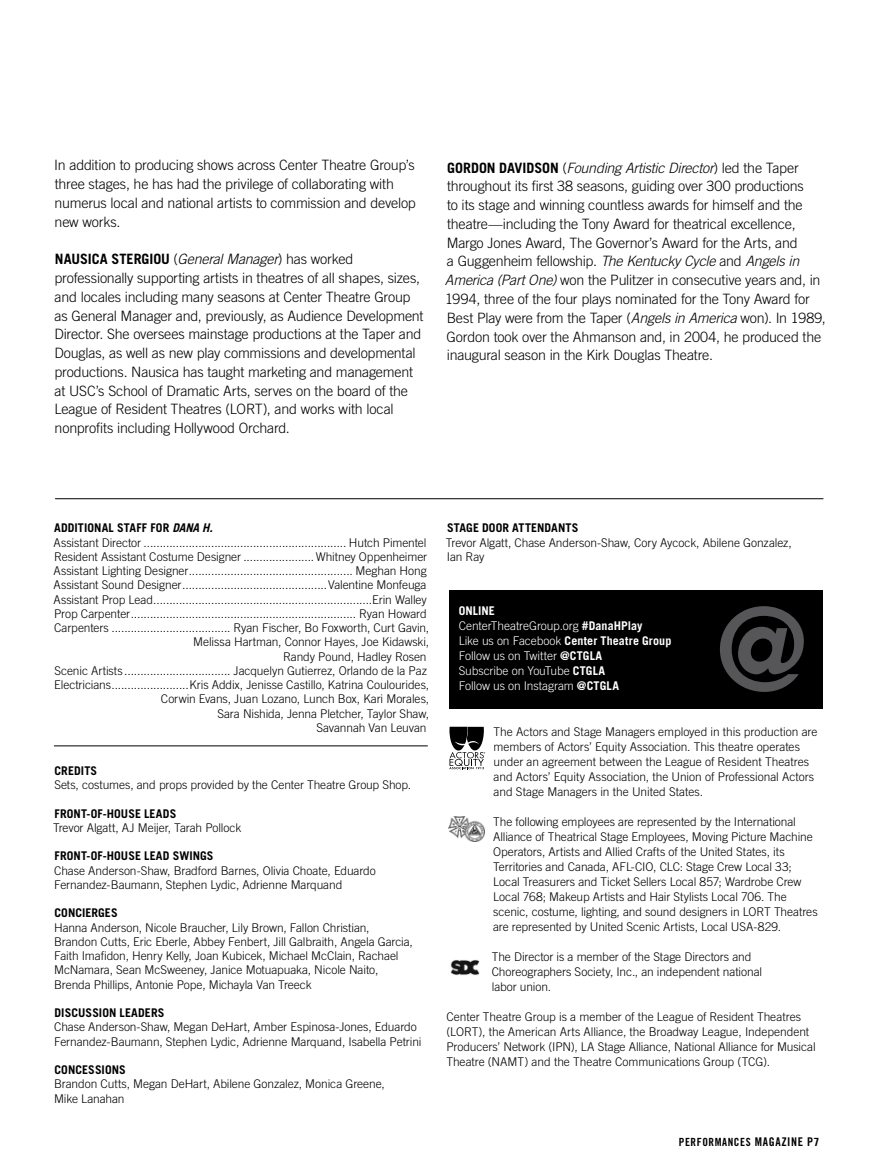
<style>
.page{position:relative;width:878px;height:1175px;background:#fff}
.page>*{position:absolute;margin:0;border:0;box-sizing:border-box;transform-origin:0 0}
.t1{font:300 14.25px/18.8px "Trade Gothic LT Std";letter-spacing:-.015em;color:#000}
.t2{font:300 12px/15px "Trade Gothic LT Std";letter-spacing:-.005em;color:#000}
.t3{font:300 12px/15px "Trade Gothic LT Std";letter-spacing:-.01em;color:#fff}
.t4{font:700 12px "Trade Gothic LT Std";letter-spacing:.005em;color:#000}
.t5{font:11.25px "Trade Gothic LT Std Bd Cn 20";letter-spacing:.05em;color:#000}
.s1{font-weight:700}
.s2{font-style:italic}
.s3{color:#fff}
.s4{font-size:12px}
</style>
<div class="page">
<hr style="left:54px;top:745px;width:374px;height:1px;background:#000">
<svg style="left:449px;top:726px;width:36px;height:43px"></svg>
<img style="left:448px;top:816px;width:36px;height:25px">
<img style="left:450px;top:960px;width:30px;height:15px">
<div style="left:449px;top:590px;width:373px;height:118px;background:#000"></div>
<svg style="left:720px;top:606px;width:83px;height:86px"></svg>
<hr style="left:55px;top:498px;width:768px;height:1px;background:#000">
<p class="t1" style="left:54px;top:156px;width:363px">In addition to producing shows across Center Theatre Group’s three stages, he has had the privilege of collaborating with numerus local and national artists to commission and develop new works.</p>
<p class="t1" style="left:54px;top:250px;width:370px"><span class="s1">NAUSICA STERGIOU</span> (<span class="s2">General Manager</span>) has worked professionally supporting artists in theatres of all shapes, sizes, and locales including many seasons at Center Theatre Group as General Manager and, previously, as Audience Development Director. She oversees mainstage productions at the Taper and Douglas, as well as new play commissions and developmental productions. Nausica has taught marketing and management at USC’s School of Dramatic Arts, serves on the board of the League of Resident Theatres (LORT), and works with local nonprofits including Hollywood Orchard.</p>
<p class="t1" style="left:445px;top:158px;width:382px"><span class="s1">GORDON DAVIDSON</span> (<span class="s2">Founding Artistic Director</span>) led the Taper throughout its first 38 seasons, guiding over 300 productions<br>to its stage and winning countless awards for himself and the theatre—including the Tony Award for theatrical excellence, Margo Jones Award, The Governor’s Award for the Arts, and<br>a Guggenheim fellowship. <span class="s2">The Kentucky Cycle</span> and <span class="s2">Angels in America (Part One)</span> won the Pulitzer in consecutive years and, in 1994, three of the four plays nominated for the Tony Award for Best Play were from the Taper (<span class="s2">Angels in America</span> won). In 1989, Gordon took over the Ahmanson and, in 2004, he produced the inaugural season in the Kirk Douglas Theatre.</p>
<p class="t4" style="left:54px;top:521px;width:160px">ADDITIONAL STAFF FOR <span class="s2">DANA H.</span></p>
<p class="t2" style="left:54px;top:535px;width:374px">Assistant Director ............................................................... Hutch Pimentel</p>
<p class="t2" style="left:54px;top:549px;width:374px">Resident Assistant Costume Designer ......................Whitney Oppenheimer</p>
<p class="t2" style="left:54px;top:563px;width:374px">Assistant Lighting Designer................................................... Meghan Hong</p>
<p class="t2" style="left:54px;top:577px;width:374px">Assistant Sound Designer.............................................Valentine Monfeuga</p>
<p class="t2" style="left:54px;top:591px;width:375px">Assistant Prop Lead....................................................................Erin Walley</p>
<p class="t2" style="left:54px;top:606px;width:374px">Prop Carpenter...................................................................... Ryan Howard</p>
<p class="t2" style="left:54px;top:620px;width:376px">Carpenters ..................................... Ryan Fischer, Bo Foxworth, Curt Gavin,</p>
<p class="t2" style="left:193px;top:634px;width:237px">Melissa Hartman, Connor Hayes, Joe Kidawski,</p>
<p class="t2" style="left:283px;top:648px;width:145px">Randy Pound, Hadley Rosen</p>
<p class="t2" style="left:54px;top:663px;width:374px">Scenic Artists ................................. Jacquelyn Gutierrez, Orlando de la Paz</p>
<p class="t2" style="left:54px;top:677px;width:376px">Electricians........................Kris Addix, Jenisse Castillo, Katrina Coulourides,</p>
<p class="t2" style="left:54px;top:691px;width:377px"><span class="s3">.................................</span>Corwin Evans, Juan Lozano, Lunch Box, Kari Morales,</p>
<p class="t4" style="left:55px;top:763px;width:44px">CREDITS</p>
<p class="t2" style="left:54px;top:777px;width:358px">Sets, costumes, and props provided by the Center Theatre Group Shop.</p>
<p class="t4" style="left:55px;top:806px;width:123px">FRONT-OF-HOUSE LEADS</p>
<p class="t2" style="left:53px;top:820px;width:190px">Trevor Algatt, AJ Meijer, Tarah Pollock</p>
<p class="t4" style="left:55px;top:848px;width:160px">FRONT-OF-HOUSE LEAD SWINGS</p>
<p class="t2" style="left:54px;top:863px;width:323px;line-height:14.2px">Chase Anderson-Shaw, Bradford Barnes, Olivia Choate, Eduardo<br>Fernandez-Baumann, Stephen Lydic, Adrienne Marquand</p>
<p class="t4" style="left:55px;top:905px;width:65px">CONCIERGES</p>
<p class="t2" style="left:54px;top:920px;width:360px;line-height:14.2px">Hanna Anderson, Nicole Braucher, Lily Brown, Fallon Christian, Brandon Cutts, Eric Eberle, Abbey Fenbert, Jill Galbraith, Angela Garcia, Faith Imafidon, Henry Kelly, Joan Kubicek, Michael McClain, Rachael McNamara, Sean McSweeney, Janice Motuapuaka, Nicole Naito, Brenda Phillips, Antonie Pope, Michayla Van Treeck</p>
<p class="t4" style="left:55px;top:1005px;width:111px">DISCUSSION LEADERS</p>
<p class="t2" style="left:54px;top:1019px;width:369px;line-height:14.2px">Chase Anderson-Shaw, Megan DeHart, Amber Espinosa-Jones, Eduardo<br>Fernandez-Baumann, Stephen Lydic, Adrienne Marquand, Isabella Petrini</p>
<p class="t4" style="left:55px;top:1062px;width:73px">CONCESSIONS</p>
<p class="t2" style="left:54px;top:1076px;width:332px;line-height:14.2px">Brandon Cutts, Megan DeHart, Abilene Gonzalez, Monica Greene,<br>Mike Lanahan</p>
<p class="t4" style="left:447px;top:521px;width:133px">STAGE DOOR ATTENDANTS</p>
<p class="t2" style="left:446px;top:535px;width:347px;line-height:14.2px">Trevor Algatt, Chase Anderson-Shaw, Cory Aycock, Abilene Gonzalez,<br>Ian Ray</p>
<p class="t3" style="left:459px;top:603px;width:214px"><span class="s1">ONLINE<br></span>CenterTheatreGroup.org <span class="s1">#DanaHPlay<br></span>Like us on Facebook <span class="s1">Center Theatre Group<br></span>Follow us on Twitter <span class="s1">@CTGLA<br></span>Subscribe on YouTube <span class="s1">CTGLA<br></span>Follow us on Instagram <span class="s1">@CTGLA</span></p>
<p class="t2" style="left:493px;top:723px;width:325px">The Actors and Stage Managers employed in this production are members of Actors’ Equity Association. This theatre operates under an agreement between the League of Resident Theatres and Actors’ Equity Association, the Union of Professional Actors and Stage Managers in the United States.</p>
<p class="t2" style="left:493px;top:813px;width:326px">The following employees are represented by the International Alliance of Theatrical Stage Employees, Moving Picture Machine Operators, Artists and Allied Crafts of the United States, its Territories and Canada, AFL-CIO, CLC: Stage Crew Local 33; Local Treasurers and Ticket Sellers Local 857; Wardrobe Crew Local 768; Makeup Artists and Hair Stylists Local 706. The scenic, costume, lighting, and sound designers in LORT Theatres are represented by United Scenic Artists, Local USA-829.</p>
<p class="t2" style="left:491px;top:948px;width:272px">The Director is a member of the Stage Directors and<br>Choreographers Society, Inc., an independent national labor union.</p>
<p class="t2" style="left:446px;top:1008px;width:371px">Center Theatre Group is a member of the League of Resident Theatres (LORT), the American Arts Alliance, the Broadway League, Independent Producers’ Network (IPN), LA Stage Alliance, National Alliance for Musical Theatre (NAMT) and the Theatre Communications Group (TCG).</p>
<p class="t5" style="left:679px;top:1134px;width:142px">PERFORMANCES <span class="s4">MAGAZINE P</span>7</p>
</div>
